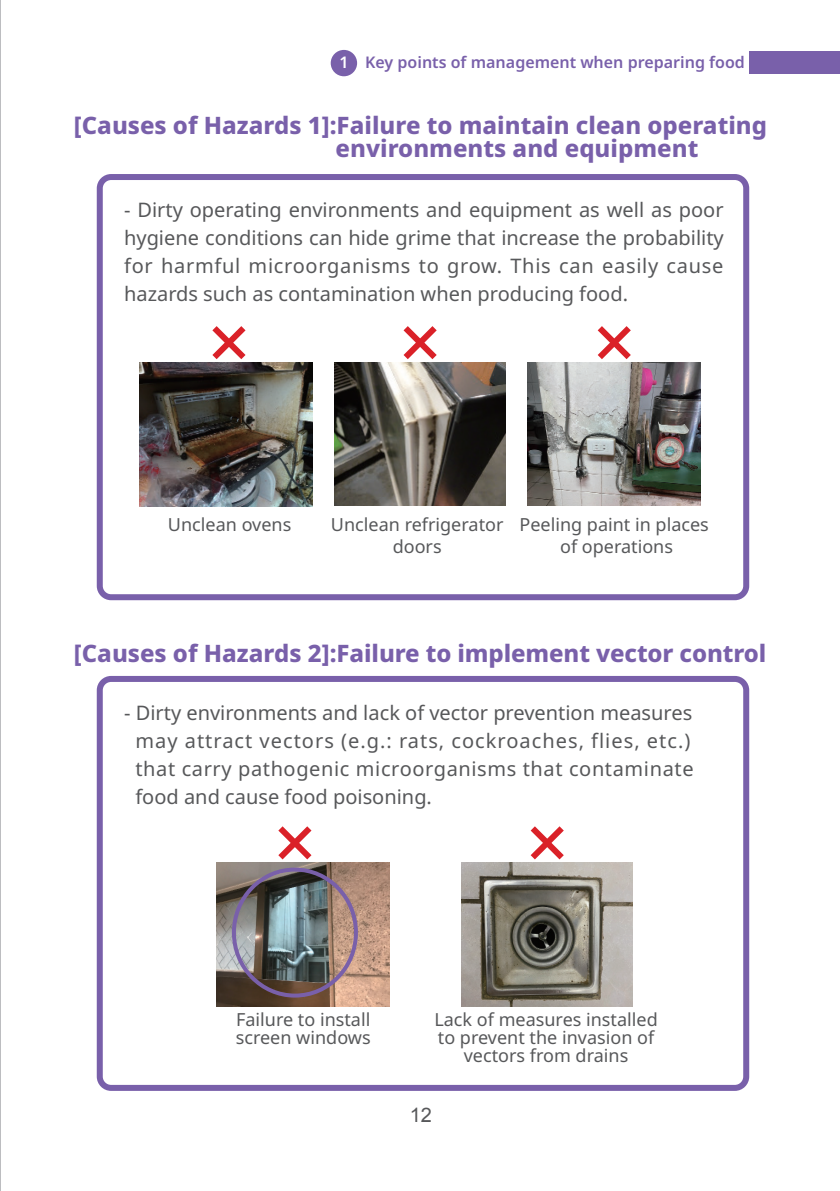
<style>
.page{position:relative;width:840px;height:1191px;background:#fff}
.page>*{position:absolute;margin:0;border:0;box-sizing:border-box;transform-origin:0 0}
.t1{font:800 24px/23.4px "Noto Sans";color:#7960aa}
.t2{font:20px/28px "Noto Sans";color:#57585a;text-align:justify}
.t3{font:20px/28px "Noto Sans";letter-spacing:.03em;color:#57585a}
.t4{font:20px "Arial";color:#57585a}
.t5{font:18px/18px "Noto Sans";color:#57585a;text-align:center}
.t6{font:600 16px "Noto Sans";color:#7960aa}
.s1{color:#fff}
</style>
<div class="page">
<div style="left:330px;top:50px;width:27px;height:26px;background:#7960aa;border-radius:50%"></div>
<div style="left:748px;top:51px;width:91px;height:23px;background:#7960aa"></div>
<svg style="left:206px;top:326px;width:46px;height:37px"></svg>
<svg style="left:272px;top:826px;width:46px;height:37px"></svg>
<svg style="left:399px;top:326px;width:44px;height:37px"></svg>
<svg style="left:524px;top:826px;width:46px;height:37px"></svg>
<svg style="left:591px;top:326px;width:45px;height:37px"></svg>
<div style="left:97px;top:174px;width:651px;height:426px;border:6px solid #7960aa;border-radius:11px"></div>
<div style="left:97px;top:676px;width:651px;height:414px;border:6px solid #7960aa;border-radius:11px"></div>
<img style="left:139px;top:363px;width:173px;height:143px">
<img style="left:216px;top:863px;width:173px;height:144px">
<img style="left:334px;top:363px;width:171px;height:143px">
<img style="left:461px;top:863px;width:171px;height:143px">
<img style="left:527px;top:363px;width:173px;height:143px">
<div style="left:232px;top:867px;width:126px;height:130px;border:4px solid #7960aa;border-radius:50%"></div>
<hr style="left:0;top:0;width:1px;height:1191px;background:#bcbdc0">
<p class="t6" style="left:339px;top:54px;width:407px"><span class="s1">1</span> Key points of management when preparing food</p>
<p class="t1" style="left:335px;top:114px;width:433px;text-indent:-261px">[Causes of Hazards 1]:Failure to maintain clean operating environments and equipment</p>
<p class="t2" style="left:124px;top:196px;width:601px">- Dirty operating environments and equipment as well as poor hygiene conditions can hide grime that increase the probability for harmful microorganisms to grow. This can easily cause hazards such as contamination when producing food.</p>
<p class="t5" style="left:168px;top:516px;width:125px">Unclean ovens</p>
<p class="t5" style="left:331px;top:514px;width:174px;line-height:21.6px">Unclean refrigerator doors</p>
<p class="t5" style="left:519px;top:514px;width:191px;line-height:21.6px">Peeling paint in places of operations</p>
<p class="t1" style="left:74px;top:642px;width:693px">[Causes of Hazards 2]:Failure to implement vector control</p>
<p class="t3" style="left:135px;top:699px;width:559px;text-indent:-11px">- Dirty environments and lack of vector prevention measures may attract vectors (e.g.: rats, cockroaches, flies, etc.) that carry pathogenic microorganisms that contaminate food and cause food poisoning.</p>
<p class="t5" style="left:236px;top:1010px;width:136px;text-align:left">Failure to install screen windows</p>
<p class="t5" style="left:434px;top:1010px;width:225px">Lack of measures installed to prevent the invasion of vectors from drains</p>
<p class="t4" style="left:409px;top:1101px;width:24px">12</p>
</div>
